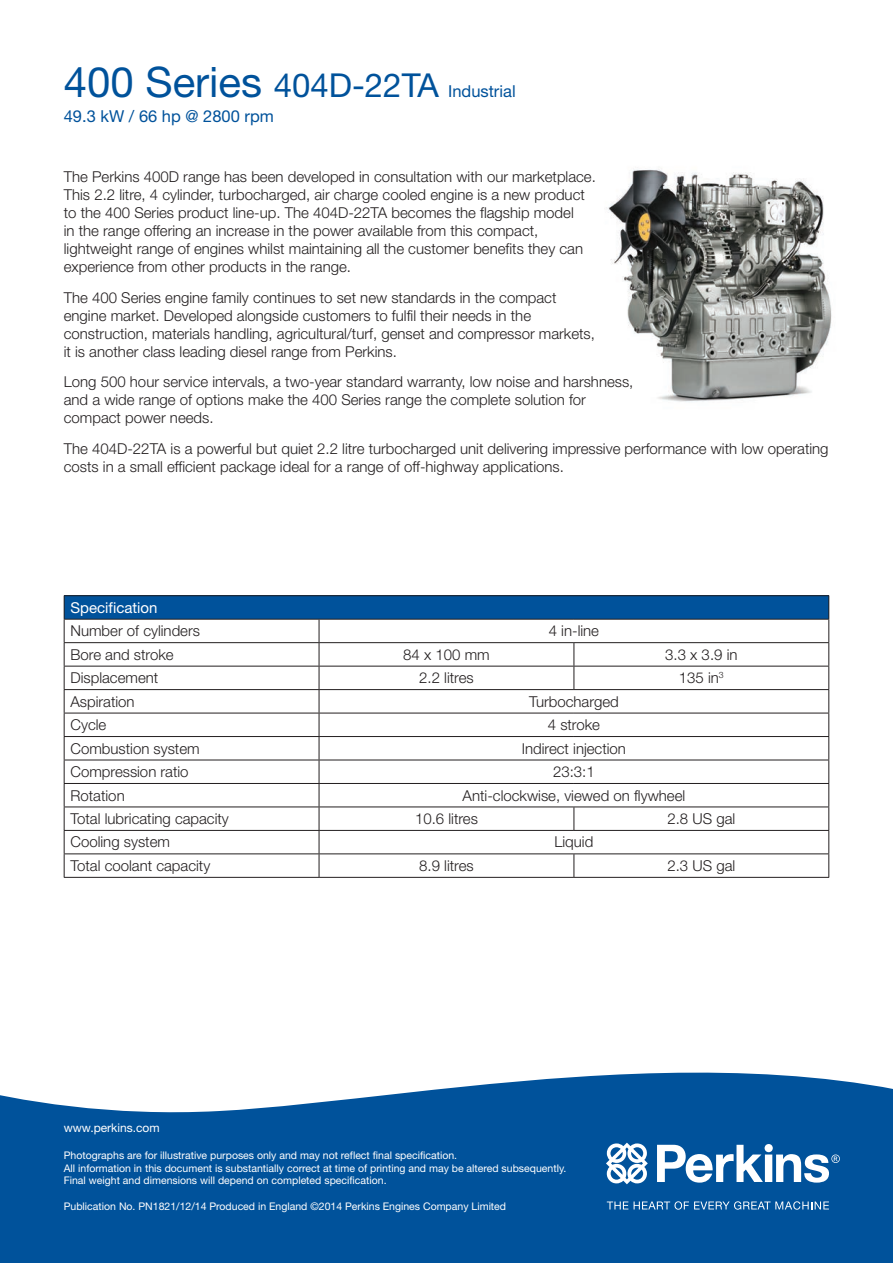
<style>
.page{position:relative;width:893px;height:1263px;background:#fff}
.page>*{position:absolute;margin:0;border:0;box-sizing:border-box;transform-origin:0 0}
.t1{font:16.5px/24.8px "Helvetica Neue";color:#00529b}
.Overview_Text{font:300 15px/18px "Helvetica Neue";color:#231f20}
.Table_-_Text_Left__1{font:300 15px "Helvetica Neue";color:#231f20}
.Table_-_Text_Centred{font:300 15px "Helvetica Neue";color:#231f20}
.Table_-_Headings_Lef{font:15px "Helvetica Neue";color:#fff}
.t2{font:12px "Helvetica Neue";color:#fff}
.t3{font:10.5px/12.6px "Helvetica Neue";color:#fff}
.s1{font-size:42px}
.s2{font-size:33px}
</style>
<div class="page">
<svg style="left:0;top:1072px;width:893px;height:191px;fill:#00529b"></svg>
<svg style="left:607px;top:1201px;width:21px;height:8px"></svg>
<svg style="left:634px;top:1201px;width:195px;height:9px"></svg>
<svg style="left:606px;top:1143px;width:42px;height:41px"></svg>
<svg style="left:657px;top:1144px;width:183px;height:38px"></svg>
<img style="left:606px;top:169px;width:226px;height:233px">
<div style="left:64px;top:596px;width:765px;height:23px;background:#00529b"></div>
<svg style="left:65px;top:620px;width:763px;height:257px"></svg>
<hr style="left:319px;top:642px;width:255px;height:1px;background:#231f20">
<hr style="left:574px;top:642px;width:255px;height:1px;background:#231f20">
<hr style="left:319px;top:666px;width:255px;height:1px;background:#231f20">
<hr style="left:574px;top:666px;width:255px;height:1px;background:#231f20">
<svg style="left:574px;top:643px;width:1px;height:46px"></svg>
<hr style="left:64px;top:689px;width:255px;height:1px;background:#231f20">
<hr style="left:319px;top:689px;width:255px;height:1px;background:#231f20">
<hr style="left:574px;top:689px;width:255px;height:1px;background:#231f20">
<hr style="left:64px;top:713px;width:255px;height:1px;background:#231f20">
<hr style="left:319px;top:713px;width:255px;height:1px;background:#231f20">
<hr style="left:574px;top:713px;width:255px;height:1px;background:#231f20">
<hr style="left:64px;top:736px;width:255px;height:1px;background:#231f20">
<hr style="left:319px;top:736px;width:255px;height:1px;background:#231f20">
<hr style="left:574px;top:736px;width:255px;height:1px;background:#231f20">
<hr style="left:64px;top:760px;width:255px;height:1px;background:#231f20">
<hr style="left:319px;top:760px;width:255px;height:1px;background:#231f20">
<hr style="left:574px;top:760px;width:255px;height:1px;background:#231f20">
<hr style="left:64px;top:783px;width:255px;height:1px;background:#231f20">
<hr style="left:319px;top:783px;width:255px;height:1px;background:#231f20">
<hr style="left:574px;top:783px;width:255px;height:1px;background:#231f20">
<hr style="left:64px;top:806px;width:255px;height:1px;background:#231f20">
<hr style="left:319px;top:806px;width:255px;height:1px;background:#231f20">
<hr style="left:574px;top:806px;width:255px;height:1px;background:#231f20">
<svg style="left:574px;top:807px;width:1px;height:23px"></svg>
<hr style="left:64px;top:830px;width:255px;height:1px;background:#231f20">
<hr style="left:319px;top:830px;width:255px;height:1px;background:#231f20">
<hr style="left:574px;top:830px;width:255px;height:1px;background:#231f20">
<svg style="left:574px;top:854px;width:1px;height:23px"></svg>
<hr style="left:64px;top:642px;width:255px;height:1px;background:#231f20">
<hr style="left:64px;top:666px;width:255px;height:1px;background:#231f20">
<hr style="left:319px;top:853px;width:255px;height:1px;background:#231f20">
<hr style="left:574px;top:853px;width:255px;height:1px;background:#231f20">
<hr style="left:64px;top:853px;width:255px;height:1px;background:#231f20">
<hr style="left:319px;top:877px;width:255px;height:1px;background:#231f20">
<hr style="left:574px;top:877px;width:255px;height:1px;background:#231f20">
<svg style="left:319px;top:620px;width:1px;height:257px"></svg>
<hr style="left:64px;top:877px;width:255px;height:1px;background:#231f20">
<hr style="left:64px;top:595px;width:255px;height:1px;background:#231f20">
<svg style="left:64px;top:596px;width:1px;height:281px"></svg>
<hr style="left:319px;top:595px;width:255px;height:1px;background:#231f20">
<hr style="left:574px;top:595px;width:255px;height:1px;background:#231f20">
<svg style="left:828px;top:596px;width:1px;height:281px"></svg>
<hr style="left:64px;top:619px;width:255px;height:1px;background:#231f20">
<hr style="left:319px;top:619px;width:255px;height:1px;background:#231f20">
<hr style="left:574px;top:619px;width:255px;height:1px;background:#231f20">
<p class="t1" style="left:64px;top:78px;width:453px"><span class="s1">400 Series</span> <span class="s2">404D-22TA</span> Industrial<br>49.3 kW / 66 hp @ 2800 rpm</p>
<p class="Overview_Text" style="left:64px;top:167px;width:534px">The Perkins 400D range has been developed in consultation with our marketplace.<br>This 2.2 litre, 4 cylinder, turbocharged, air charge cooled engine is a new product to the 400 Series product line-up. The 404D-22TA becomes the flagship model<br>in the range offering an increase in the power available from this compact, lightweight range of engines whilst maintaining all the customer benefits they can experience from other products in the range.</p>
<p class="Overview_Text" style="left:64px;top:288px;width:533px">The 400 Series engine family continues to set new standards in the compact engine market. Developed alongside customers to fulfil their needs in the construction, materials handling, agricultural/turf, genset and compressor markets, it is another class leading diesel range from Perkins.</p>
<p class="Overview_Text" style="left:64px;top:373px;width:571px">Long 500 hour service intervals, a two-year standard warranty, low noise and harshness, and a wide range of options make the 400 Series range the complete solution for compact power needs.</p>
<p class="Overview_Text" style="left:64px;top:439px;width:766px">The 404D-22TA is a powerful but quiet 2.2 litre turbocharged unit delivering impressive performance with low operating costs in a small efficient package ideal for a range of off-highway applications.</p>
<p class="Table_-_Headings_Lef" style="left:71px;top:598px;width:88px">Specification</p>
<p class="Table_-_Text_Left__1" style="left:71px;top:622px;width:131px">Number of cylinders</p>
<p class="Table_-_Text_Centred" style="left:549px;top:622px;width:52px">4 in-line</p>
<p class="Table_-_Text_Left__1" style="left:71px;top:645px;width:105px">Bore and stroke</p>
<p class="Table_-_Text_Centred" style="left:403px;top:645px;width:88px">84 x 100 mm</p>
<p class="Table_-_Text_Centred" style="left:665px;top:645px;width:74px">3.3 x 3.9 in</p>
<p class="Table_-_Text_Left__1" style="left:71px;top:669px;width:89px">Displacement</p>
<p class="Table_-_Text_Centred" style="left:419px;top:669px;width:56px">2.2 litres</p>
<p class="Table_-_Text_Centred" style="left:679px;top:669px;width:46px">135 in<sup>3</sup></p>
<p class="Table_-_Text_Left__1" style="left:71px;top:692px;width:66px">Aspiration</p>
<p class="Table_-_Text_Centred" style="left:529px;top:692px;width:91px">Turbocharged</p>
<p class="Table_-_Text_Left__1" style="left:71px;top:716px;width:37px">Cycle</p>
<p class="Table_-_Text_Centred" style="left:548px;top:716px;width:54px">4 stroke</p>
<p class="Table_-_Text_Left__1" style="left:71px;top:739px;width:131px">Combustion system</p>
<p class="Table_-_Text_Centred" style="left:522px;top:739px;width:106px">Indirect injection</p>
<p class="Table_-_Text_Left__1" style="left:71px;top:762px;width:120px">Compression ratio</p>
<p class="Table_-_Text_Centred" style="left:553px;top:762px;width:43px">23:3:1</p>
<p class="Table_-_Text_Left__1" style="left:71px;top:786px;width:56px">Rotation</p>
<p class="Table_-_Text_Centred" style="left:463px;top:786px;width:224px">Anti-clockwise, viewed on flywheel</p>
<p class="Table_-_Text_Left__1" style="left:71px;top:809px;width:160px">Total lubricating capacity</p>
<p class="Table_-_Text_Centred" style="left:415px;top:809px;width:64px">10.6 litres</p>
<p class="Table_-_Text_Centred" style="left:667px;top:809px;width:69px">2.8 US gal</p>
<p class="Table_-_Text_Left__1" style="left:71px;top:833px;width:101px">Cooling system</p>
<p class="Table_-_Text_Centred" style="left:554px;top:833px;width:40px">Liquid</p>
<p class="Table_-_Text_Left__1" style="left:71px;top:856px;width:141px">Total coolant capacity</p>
<p class="Table_-_Text_Centred" style="left:419px;top:856px;width:56px">8.9 litres</p>
<p class="Table_-_Text_Centred" style="left:667px;top:856px;width:69px">2.3 US gal</p>
<p class="t2" style="left:64px;top:1121px;width:97px">www.perkins.com</p>
<p class="t3" style="left:64px;top:1149px;width:504px">Photographs are for illustrative purposes only and may not reflect final specification.<br>All information in this document is substantially correct at time of printing and may be altered subsequently.<br>Final weight and dimensions will depend on completed specification.</p>
<p class="t3" style="left:64px;top:1199px;width:444px">Publication No. PN1821/12/14 Produced in England ©2014 Perkins Engines Company Limited</p>
</div>
